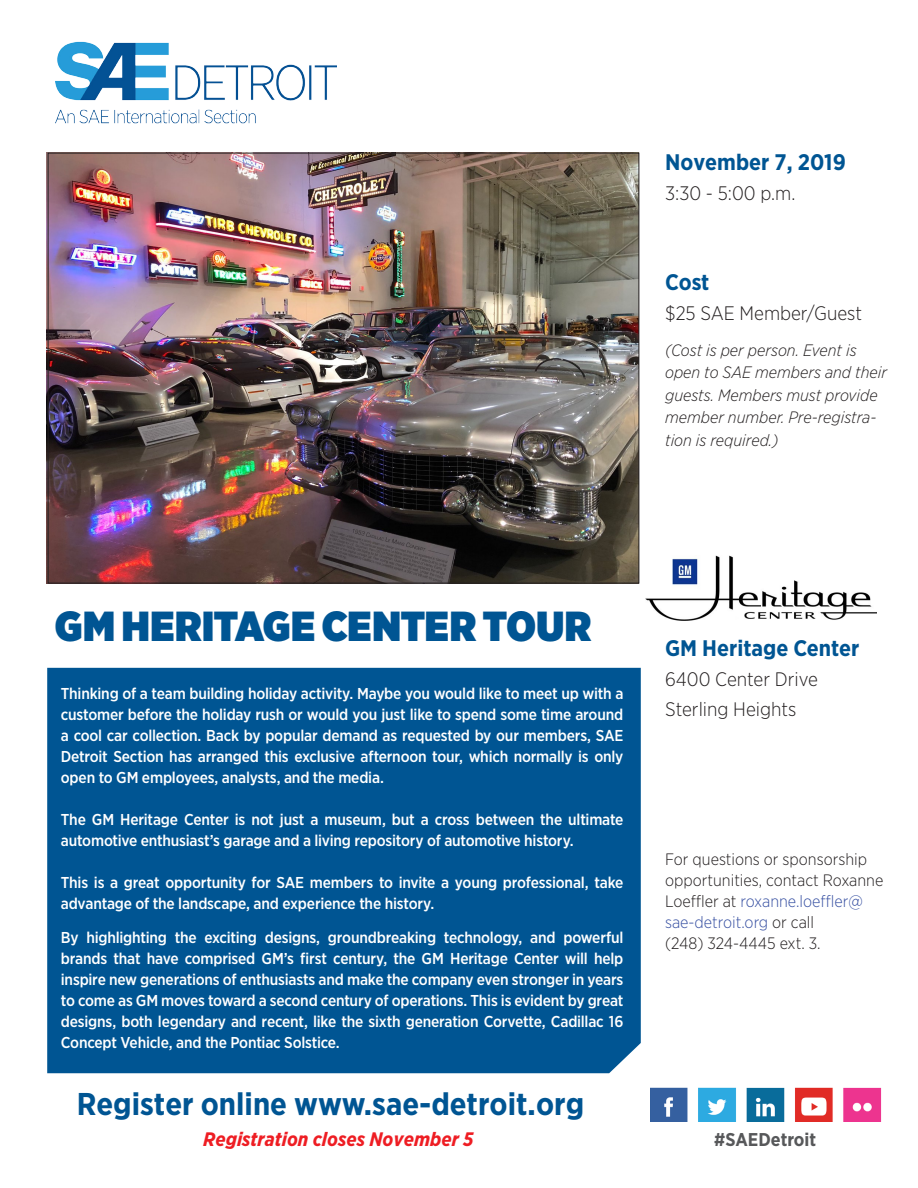
<style>
.page{position:relative;width:918px;height:1188px;background:#fff}
.page>*{position:absolute;margin:0;border:0;box-sizing:border-box;transform-origin:0 0}
.t1{font:900 42px "Gotham Narrow";letter-spacing:.01em;color:#005593}
.t2{font:700 31.5px "Gotham Narrow";color:#005593}
.t3{font:700 22.5px "Gotham Narrow";color:#005593}
.t4{font:300 19.5px "Gotham Narrow";color:#231f20}
.t5{font:italic 700 19.5px "Gotham Narrow";color:#ee1d23}
.t6{font:700 18.45px "Gotham Narrow";color:#57585a}
.t7{font:300 16.5px/21px "Gotham Narrow";color:#231f20}
.t8{font:italic 300 16.5px/22.5px "Gotham Narrow";color:#231f20}
.t9{font:500 15.75px/21px "Gotham Narrow";letter-spacing:-.015em;color:#fff;text-align:justify}
.s1{color:#3750a2}
</style>
<div class="page">
<img style="left:55px;top:41px;width:281px;height:83px">
<img style="left:47px;top:153px;width:590px;height:430px">
<div style="left:47px;top:668px;width:594px;height:405px;background:#005593"></div>
<img style="left:650px;top:1087px;width:232px;height:35px">
<img style="left:645px;top:556px;width:232px;height:64px">
<p class="t3" style="left:665px;top:148px;width:182px">November 7, 2019</p>
<p class="t4" style="left:665px;top:181px;width:132px">3:30 - 5:00 p.m.</p>
<p class="t3" style="left:665px;top:267px;width:46px">Cost</p>
<p class="t4" style="left:665px;top:301px;width:199px">$25 SAE Member/Guest</p>
<p class="t8" style="left:665px;top:338px;width:223px">(Cost is per person. Event is open to SAE members and their guests. Members must provide member number. Pre-registra&shy;tion is required.)</p>
<p class="t1" style="left:55px;top:598px;width:538px">GM HERITAGE CENTER TOUR</p>
<p class="t9" style="left:61px;top:682px;width:564px">Thinking of a team building holiday activity. Maybe you would like to meet up with a customer before the holiday rush or would you just like to spend some time around a cool car collection. Back by popular demand as requested by our members, SAE Detroit Section has arranged this exclusive afternoon tour, which normally is only open to GM employees, analysts, and the media.</p>
<p class="t9" style="left:61px;top:808px;width:564px">The GM Heritage Center is not just a museum, but a cross between the ultimate automotive enthusiast’s garage and a living repository of automotive history.</p>
<p class="t9" style="left:61px;top:871px;width:564px">This is a great opportunity for SAE members to invite a young professional, take advantage of the landscape, and experience the history.</p>
<p class="t9" style="left:61px;top:927px;width:564px">By highlighting the exciting designs, groundbreaking technology, and powerful brands that have comprised GM’s first century, the GM Heritage Center will help inspire new generations of enthusiasts and make the company even stronger in years to come as GM moves toward a second century of operations. This is evident by great designs, both legendary and recent, like the sixth generation Corvette, Cadillac 16<br>Concept Vehicle, and the Pontiac Solstice.</p>
<p class="t2" style="left:77px;top:1084px;width:509px">Register online www.sae-detroit.org</p>
<p class="t5" style="left:203px;top:1126px;width:272px">Registration closes November 5</p>
<p class="t3" style="left:665px;top:633px;width:196px">GM Heritage Center</p>
<p class="t4" style="left:665px;top:667px;width:154px">6400 Center Drive</p>
<p class="t4" style="left:665px;top:697px;width:133px">Sterling Heights</p>
<p class="t7" style="left:665px;top:849px;width:220px">For questions or sponsorship opportunities, contact Roxanne<br>Loeffler at <span class="s1">roxanne.loeffler@ sae-detroit.org</span> or call<br>(248) 324-4445 ext. 3.</p>
<p class="t6" style="left:714px;top:1127px;width:103px">#SAEDetroit</p>
</div>
